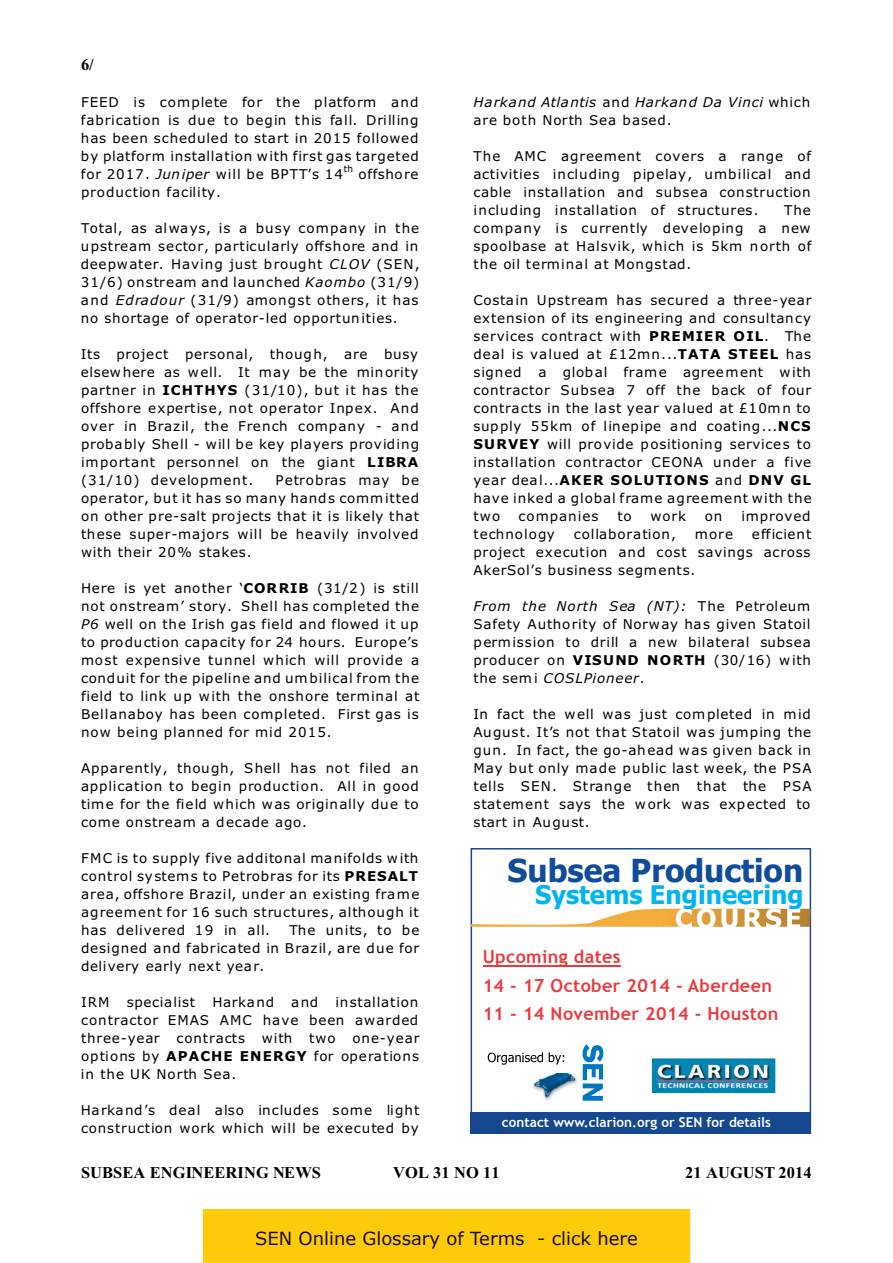
<style>
.page{position:relative;width:893px;height:1263px;background:#fff}
.page>*{position:absolute;margin:0;border:0;box-sizing:border-box;transform-origin:0 0}
.t1{font:700 31.5px "Tahoma";color:#104c97}
.t2{font:700 25.5px "Tahoma";color:#00b4ef}
.t3{font:700 18px/28.5px "Trebuchet MS";letter-spacing:.02em;color:#ee393c}
.t4{font:18px "Verdana";color:#1a0d00}
.t5{font:700 16.5px "Times New Roman";letter-spacing:.005em;color:#000001}
.t6{font:13.5px/18px "Verdana";letter-spacing:.06em;color:#000001;text-align:justify}
.t7{font:italic 13.5px/18px "Verdana";letter-spacing:.055em;color:#000001}
.t8{font:700 13.5px "Trebuchet MS";color:#fff}
.t9{font:13.5px "Verdana";letter-spacing:.04em;color:#000001}
.t10{font:9px "Verdana";color:#000001}
.s1{font-style:italic}
.s2{font-weight:700}
.s3{font-style:normal}
</style>
<div class="page">
<div style="left:203px;top:1209px;width:487px;height:54px;background:#feca0a"></div>
<svg style="left:471px;top:848px;width:340px;height:286px"></svg>
<svg style="left:471px;top:908px;width:340px;height:20px"></svg>
<div style="left:471px;top:1112px;width:340px;height:21px;background:#164890"></div>
<svg style="left:582px;top:1044px;width:21px;height:57px"></svg>
<svg style="left:652px;top:1058px;width:123px;height:35px;background:#4095b6"></svg>
<svg style="left:488px;top:1052px;width:76px;height:13px"></svg>
<img style="left:527px;top:1073px;width:55px;height:30px">
<hr style="left:483px;top:965px;width:138px;height:1px;background:#ee393c">
<p class="t5" style="left:81px;top:54px;width:14px">6/</p>
<p class="t6" style="left:81px;top:94px;width:340px">FEED is complete for the platform and fabrication is due to begin this fall. Drilling has been scheduled to start in 2015 followed by platform installation with first gas targeted for 2017. <span class="s1">Juniper</span> will be BPTT’s 14</p>
<p class="t10" style="left:344px;top:163px;width:11px">th</p>
<p class="t9" style="left:359px;top:165px;width:62px">offshore</p>
<p class="t6" style="left:81px;top:184px;width:141px">production facility.</p>
<p class="t6" style="left:81px;top:220px;width:340px">Total, as always, is a busy company in the upstream sector, particularly offshore and in deepwater. Having just brought <span class="s1">CLOV</span> (SEN, 31/6) onstream and launched <span class="s1">Kaombo</span> (31/9) and <span class="s1">Edradour</span> (31/9) amongst others, it has no shortage of operator-led opportunities.</p>
<p class="t6" style="left:81px;top:346px;width:340px">Its project personal, though, are busy elsewhere as well. It may be the minority partner in <span class="s2">ICHTHYS</span> (31/10), but it has the offshore expertise, not operator Inpex. And over in Brazil, the French company - and probably Shell - will be key players providing important personnel on the giant <span class="s2">LIBRA </span>(31/10) development.</p>
<p class="t6" style="left:81px;top:472px;width:340px;text-indent:195px">Petrobras may be operator, but it has so many hands committed on other pre-salt projects that it is likely that these super-majors will be heavily involved with their 20% stakes.</p>
<p class="t6" style="left:81px;top:580px;width:340px">Here is yet another ‘<span class="s2">CORRIB</span> (31/2) is still not onstream’ story. Shell has completed the <span class="s1">P6</span> well on the Irish gas field and flowed it up to production capacity for 24 hours. Europe’s most expensive tunnel which will provide a conduit for the pipeline and umbilical from the field to link up with the onshore terminal at Bellanaboy has been completed. First gas is now being planned for mid 2015.</p>
<p class="t6" style="left:81px;top:760px;width:339px">Apparently, though, Shell has not filed an application to begin production. All in good time for the field which was originally due to come onstream a decade ago.</p>
<p class="t6" style="left:81px;top:850px;width:340px">FMC is to supply five additonal manifolds with control systems to Petrobras for its <span class="s2">PRESALT </span>area, offshore Brazil, under an existing frame agreement for 16 such structures, although it has delivered 19 in all.</p>
<p class="t6" style="left:81px;top:922px;width:340px;text-indent:208px">The units, to be designed and fabricated in Brazil, are due for delivery early next year.</p>
<p class="t6" style="left:81px;top:994px;width:30px">IRM</p>
<p class="t6" style="left:127px;top:994px;width:70px">specialist</p>
<p class="t6" style="left:212px;top:994px;width:63px">Harkand</p>
<p class="t6" style="left:291px;top:994px;width:29px">and</p>
<p class="t6" style="left:81px;top:994px;width:340px;text-indent:254px">installation contractor EMAS AMC have been awarded three-year contracts with two one-year options by <span class="s2">APACHE ENERGY</span> for operations in the UK North Sea.</p>
<p class="t6" style="left:81px;top:1102px;width:340px">Harkand’s deal also includes some light construction work which will be executed by</p>
<p class="t7" style="left:473px;top:94px;width:338px">Harkand Atlantis <span class="s3">and</span> Harkand Da Vinci <span class="s3">which are both North Sea based.</span></p>
<p class="t6" style="left:473px;top:148px;width:339px">The AMC agreement covers a range of activities including pipelay, umbilical and cable installation and subsea construction including installation of structures.</p>
<p class="t6" style="left:473px;top:202px;width:340px;text-indent:311px">The company is currently developing a new spoolbase at Halsvik, which is 5km north of the oil terminal at Mongstad.</p>
<p class="t6" style="left:473px;top:292px;width:340px">Costain Upstream has secured a three-year extension of its engineering and consultancy services contract with <span class="s2">PREMIER OIL</span>. The deal is valued at £12mn...<span class="s2">TATA STEEL</span> has signed a global frame agreement with contractor Subsea 7 off the back of four contracts in the last year valued at £10mn to supply 55km of linepipe and coating...<span class="s2">NCS SURVEY</span> will provide positioning services to installation contractor CEONA under a five year deal...<span class="s2">AKER SOLUTIONS</span> and <span class="s2">DNV GL </span>have inked a global frame agreement with the two</p>
<p class="t6" style="left:519px;top:508px;width:81px">companies</p>
<p class="t6" style="left:617px;top:508px;width:16px">to</p>
<p class="t6" style="left:651px;top:508px;width:37px">work</p>
<p class="t6" style="left:705px;top:508px;width:19px">on</p>
<p class="t6" style="left:741px;top:508px;width:71px">improved</p>
<p class="t6" style="left:473px;top:526px;width:83px">technology</p>
<p class="t6" style="left:574px;top:526px;width:104px">collaboration,</p>
<p class="t6" style="left:695px;top:526px;width:40px">more</p>
<p class="t6" style="left:473px;top:526px;width:340px;text-indent:279px">efficient project execution and cost savings across AkerSol’s business segments.</p>
<p class="t6" style="left:473px;top:598px;width:339px"><span class="s1">From the North Sea (NT):</span> The Petroleum Safety Authority of Norway has given Statoil permission to drill a new bilateral subsea producer on <span class="s2">VISUND NORTH</span> (30/16) with the semi <span class="s1">COSLPioneer</span>.</p>
<p class="t6" style="left:473px;top:706px;width:340px">In fact the well was just completed in mid August. It’s not that Statoil was jumping the gun. In fact, the go-ahead was given back in May but only made public last week, the PSA tells SEN. Strange then that the PSA statement says the work was expected to start in August.</p>
<h1 class="t1" style="left:508px;top:849px;width:297px">Subsea Production</h1>
<h2 class="t2" style="left:535px;top:877px;width:270px">Systems Engineering</h2>
<h3 class="t3" style="left:483px;top:943px;width:297px">Upcoming dates<br>14 - 17 October 2014 - Aberdeen<br>11 - 14 November 2014 - Houston</h3>
<p class="t8" style="left:502px;top:1114px;width:271px">contact www.clarion.org or SEN for details</p>
<p class="t5" style="left:81px;top:1162px;width:242px">SUBSEA ENGINEERING NEWS</p>
<p class="t5" style="left:393px;top:1162px;width:108px">VOL 31 NO 11</p>
<p class="t5" style="left:685px;top:1162px;width:128px">21 AUGUST 2014</p>
<h3 class="t4" style="left:255px;top:1226px;width:384px">SEN Online Glossary of Terms - click here</h3>
</div>
